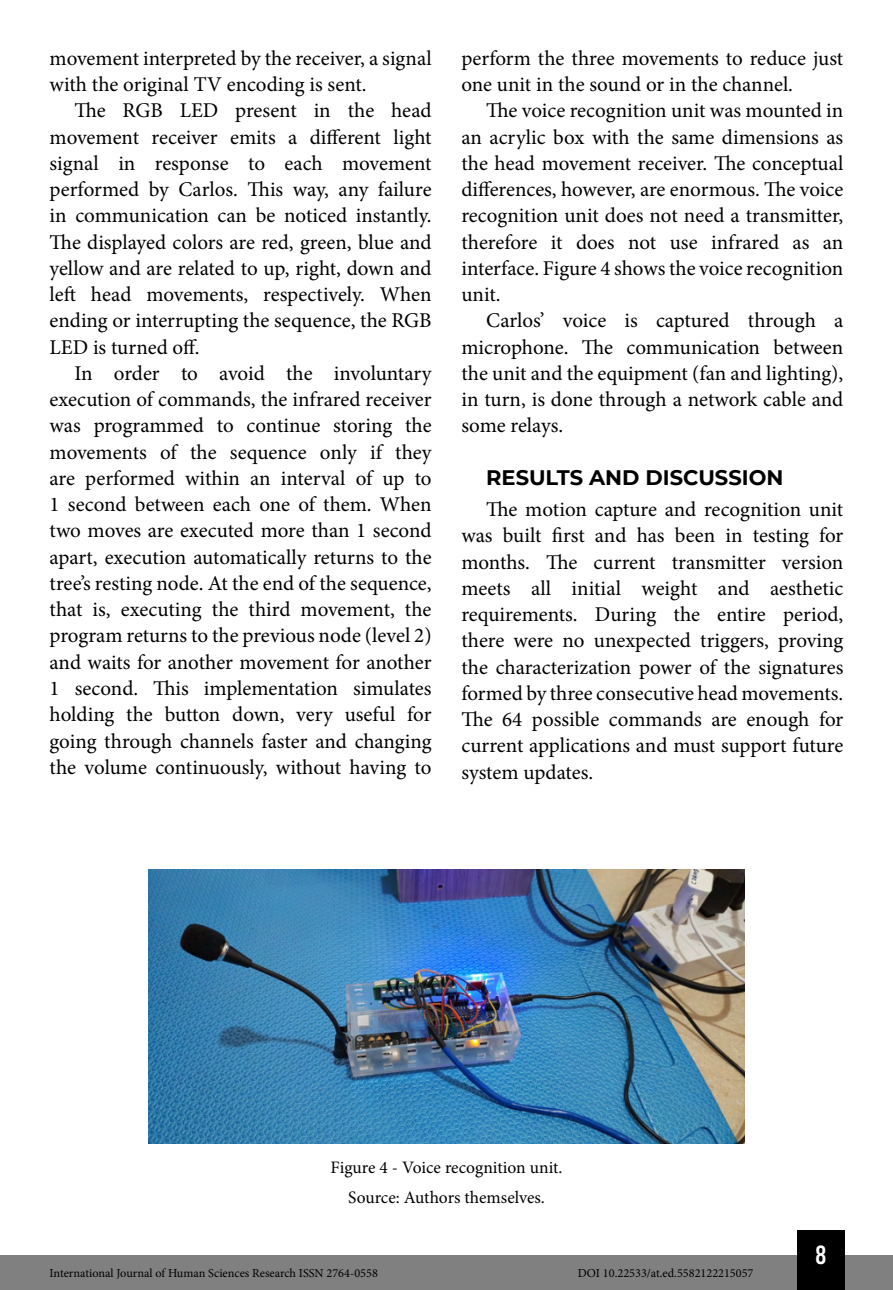
<style>
.page{position:relative;width:893px;height:1290px;background:#fff}
.page>*{position:absolute;margin:0;border:0;box-sizing:border-box;transform-origin:0 0}
.t1{font:26.25px "Bebas Kai";color:#fff}
.Texto_1{font:21px/26.2px "Minion Pro";letter-spacing:-.005em;color:#000;text-align:justify}
.Título_1{font:700 21px "Montserrat";color:#000}
.Info_Imagem{font:17.5px "Minion Pro";color:#000}
.t2{font:12.25px "Minion Pro";color:#000}
</style>
<div class="page">
<div style="left:0;top:1255px;width:893px;height:35px;background:#808080"></div>
<div style="left:797px;top:1230px;width:48px;height:60px;background:#000"></div>
<img style="left:149px;top:869px;width:595px;height:275px">
<p class="Texto_1" style="left:50px;top:45px;width:384px">movement interpreted by the receiver, a signal with the original TV encoding is sent.</p>
<p class="Texto_1" style="left:50px;top:98px;width:384px;text-indent:25px">The RGB LED present in the head movement receiver emits a different light signal in response to each movement performed by Carlos. This way, any failure in communication can be noticed instantly.<br>The displayed colors are red, green, blue and yellow and are related to up, right, down and left head movements, respectively. When ending or interrupting the sequence, the RGB LED is turned off.</p>
<p class="Texto_1" style="left:50px;top:360px;width:384px;text-indent:25px">In order to avoid the involuntary execution of commands, the infrared receiver was programmed to continue storing the movements of the sequence only if they are performed within an interval of up to 1 second between each one of them. When two moves are executed more than 1 second apart, execution automatically returns to the tree’s resting node. At the end of the sequence, that is, executing the third movement, the program returns to the previous node (level 2) and waits for another movement for another 1 second. This implementation simulates holding the button down, very useful for going through channels faster and changing the volume continuously, without having to</p>
<p class="Texto_1" style="left:461px;top:45px;width:383px">perform the three movements to reduce just one unit in the sound or in the channel.</p>
<p class="Texto_1" style="left:461px;top:98px;width:384px;text-indent:25px">The voice recognition unit was mounted in an acrylic box with the same dimensions as the head movement receiver. The conceptual differences, however, are enormous. The voice recognition unit does not need a transmitter, therefore it does not use infrared as an interface. Figure 4 shows the voice recognition unit.</p>
<p class="Texto_1" style="left:461px;top:308px;width:384px;text-indent:25px">Carlos’ voice is captured through a microphone. The communication between the unit and the equipment (fan and lighting), in turn, is done through a network cable and some relays.</p>
<p class="Título_1" style="left:486px;top:462px;width:299px">RESULTS AND DISCUSSION</p>
<p class="Texto_1" style="left:461px;top:496px;width:383px;text-indent:25px">The motion capture and recognition unit was built first and has been in testing for months. The current transmitter version meets all initial weight and aesthetic requirements. During the entire period, there were no unexpected triggers, proving the characterization power of the signatures formed by three consecutive head movements.<br>The 64 possible commands are enough for current applications and must support future system updates.</p>
<p class="Info_Imagem" style="left:330px;top:1156px;width:233px">Figure 4 - Voice recognition unit.</p>
<p class="Info_Imagem" style="left:348px;top:1185px;width:198px">Source: Authors themselves.</p>
<p class="t2" style="left:50px;top:1265px;width:330px">International Journal of Human Sciences Research ISSN 2764-0558</p>
<p class="t2" style="left:578px;top:1265px;width:177px">DOI 10.22533/at.ed.5582122215057</p>
<p class="t1" style="left:816px;top:1241px;width:12px">8</p>
</div>
